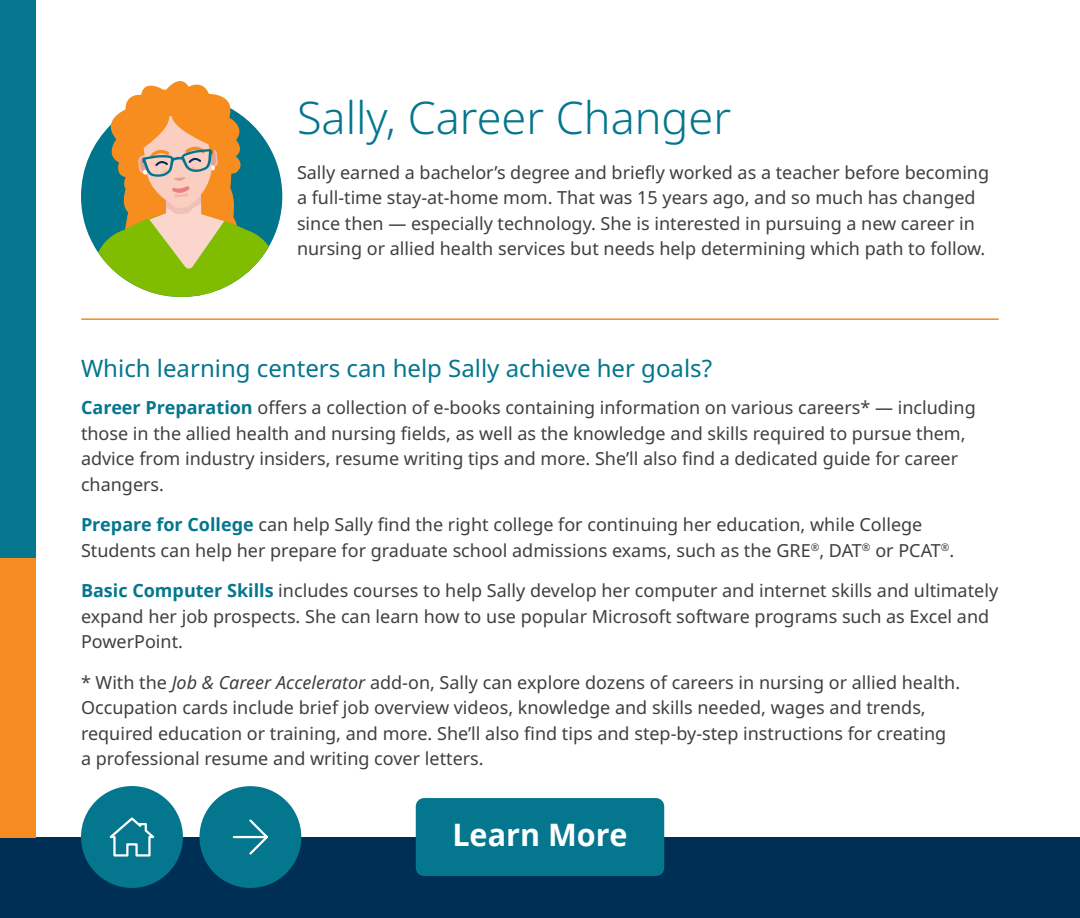
<style>
.page{position:relative;width:1080px;height:918px;background:#fff}
.page>*{position:absolute;margin:0;border:0;box-sizing:border-box;transform-origin:0 0}
.t1{font:300 45px "Noto Sans";color:#04768e}
.t2{font:700 30.9px "Noto Sans";color:#fff}
.t3{font:24px "Noto Sans";color:#04768e}
.Body{font:18px/25.5px "Noto Sans";color:#3d3f42}
.s1{font-weight:700;color:#04768e}
.s2{font-style:italic}
</style>
<div class="page">
<hr style="left:82px;top:318px;width:916px;height:2px;background:#f68b21">
<div style="left:0;top:837px;width:1080px;height:81px;background:#002f56"></div>
<div style="left:0;top:0;width:36px;height:558px;background:#04768e"></div>
<div style="left:0;top:558px;width:36px;height:279px;background:#f68b21"></div>
<svg style="left:81px;top:140px;width:201px;height:112px;fill:#00758c"></svg>
<svg style="left:98px;top:81px;width:171px;height:216px"></svg>
<div style="left:81px;top:786px;width:102px;height:102px;background:#04768e;border-radius:50%"></div>
<svg style="left:109px;top:817px;width:46px;height:40px"></svg>
<div style="left:416px;top:798px;width:248px;height:78px;background:#04768e;border-radius:8px"></div>
<div style="left:199px;top:786px;width:102px;height:102px;background:#04768e;border-radius:50%"></div>
<svg style="left:232px;top:819px;width:36px;height:36px"></svg>
<h2 class="t1" style="left:297px;top:86px;width:436px">Sally, Career Changer</h2>
<p class="Body" style="left:297px;top:160px;width:694px">Sally earned a bachelor’s degree and briefly worked as a teacher before becoming a full-time stay-at-home mom. That was 15 years ago, and so much has changed since then — especially technology. She is interested in pursuing a new career in nursing or allied health services but needs help determining which path to follow.</p>
<h3 class="t3" style="left:81px;top:351px;width:633px">Which learning centers can help Sally achieve her goals?</h3>
<p class="Body" style="left:81px;top:395px;width:896px"><span class="s1">Career Preparation</span> offers a collection of e-books containing information on various careers* ― including those in the allied health and nursing fields, as well as the knowledge and skills required to pursue them, advice from industry insiders, resume writing tips and more. She’ll also find a dedicated guide for career changers.</p>
<p class="Body" style="left:81px;top:512px;width:875px"><span class="s1">Prepare for College</span> can help Sally find the right college for continuing her education, while College<br>Students can help her prepare for graduate school admissions exams, such as the GRE<sup>®</sup>, DAT<sup>®</sup> or PCAT<sup>®</sup>.</p>
<p class="Body" style="left:81px;top:578px;width:919px"><span class="s1">Basic Computer Skills</span> includes courses to help Sally develop her computer and internet skills and ultimately expand her job prospects. She can learn how to use popular Microsoft software programs such as Excel and<br>PowerPoint.</p>
<p class="Body" style="left:81px;top:670px;width:881px">* With the <span class="s2">Job &amp; Career Accelerator</span> add-on, Sally can explore dozens of careers in nursing or allied health.<br>Occupation cards include brief job overview videos, knowledge and skills needed, wages and trends, required education or training, and more. She’ll also find tips and step-by-step instructions for creating a professional resume and writing cover letters.</p>
<h2 class="t2" style="left:452px;top:813px;width:177px">Learn More</h2>
</div>
